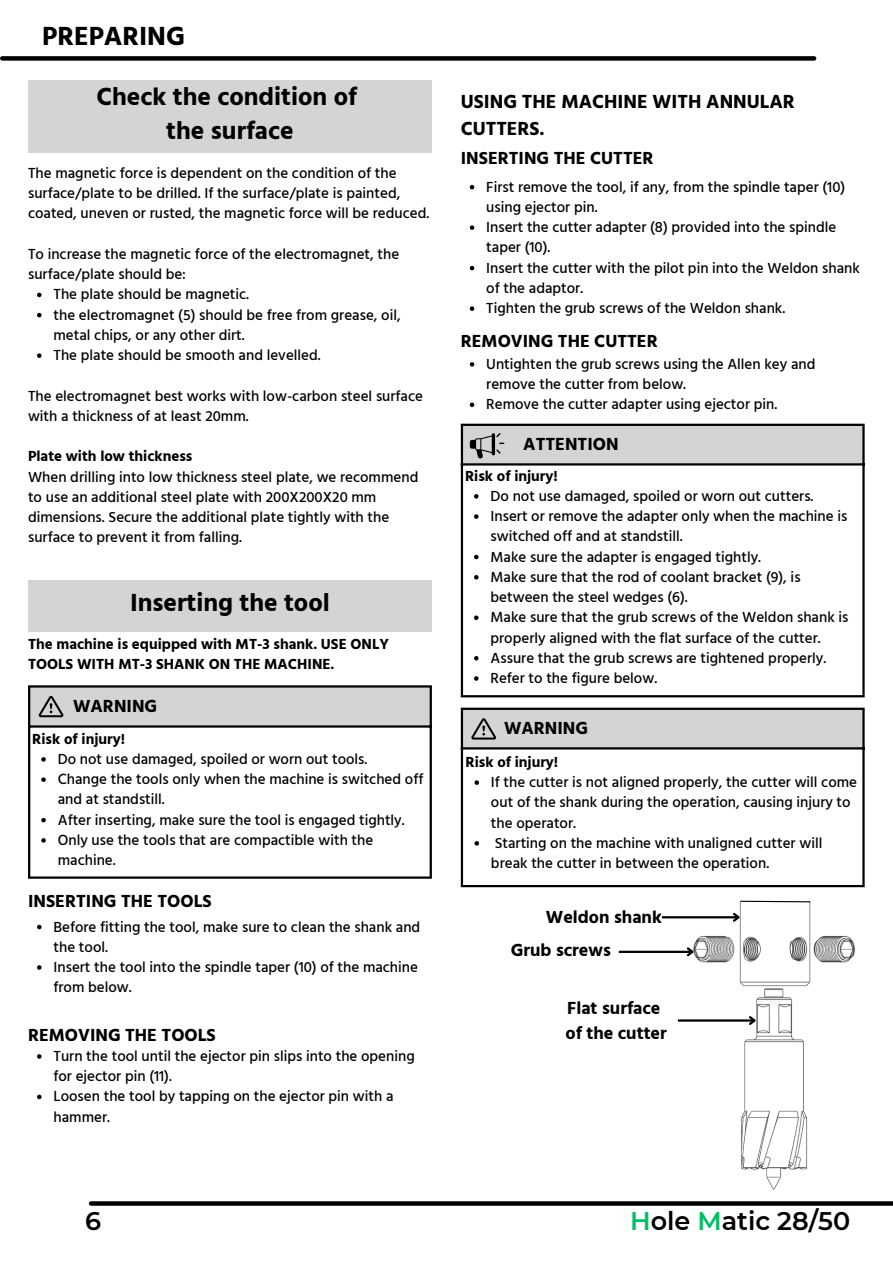
<style>
.page{position:relative;width:893px;height:1264px;background:#fff}
.page>*{position:absolute;margin:0;border:0;box-sizing:border-box;transform-origin:0 0}
.t1{font:700 27px "Hind";color:#000}
.t2{font:700 25.5px "Hind";color:#000}
.t3{font:600 25.5px "Montserrat";color:#000}
.t4{font:700 19.5px/27px "Hind";color:#000}
.t5{font:700 18px "Hind";color:#000}
.t6{font:500 15px/20.2px "Hind";color:#000}
.t7{font:700 15px/20.2px "Hind";color:#000}
.s1{color:#00bf63}
</style>
<div class="page">
<div style="left:2px;top:56px;width:812px;height:5px;background:#000"></div>
<svg style="left:91px;top:1201px;width:801px;height:4px;background:#111"></svg>
<div style="left:28px;top:81px;width:404px;height:72px;background:#d4d4d4"></div>
<svg style="left:37px;top:293px;width:5px;height:4px"></svg>
<svg style="left:37px;top:313px;width:5px;height:4px"></svg>
<svg style="left:37px;top:353px;width:5px;height:5px"></svg>
<div style="left:28px;top:580px;width:404px;height:51px;background:#d4d4d4"></div>
<div style="left:29px;top:686px;width:402px;height:40px;background:#d4d4d4"></div>
<hr style="left:28px;top:687px;width:2px;height:189px;background:#000">
<hr style="left:429px;top:687px;width:3px;height:189px;background:#000">
<hr style="left:28px;top:685px;width:404px;height:2px;background:#000">
<hr style="left:28px;top:725px;width:404px;height:2px;background:#000">
<hr style="left:28px;top:876px;width:404px;height:2px;background:#000">
<svg style="left:41px;top:757px;width:5px;height:4px"></svg>
<svg style="left:41px;top:777px;width:5px;height:5px"></svg>
<svg style="left:41px;top:818px;width:5px;height:4px"></svg>
<svg style="left:41px;top:838px;width:5px;height:4px"></svg>
<svg style="left:37px;top:924px;width:5px;height:5px"></svg>
<svg style="left:37px;top:965px;width:5px;height:4px"></svg>
<svg style="left:37px;top:1054px;width:5px;height:4px"></svg>
<svg style="left:37px;top:1094px;width:5px;height:5px"></svg>
<svg style="left:39px;top:696px;width:24px;height:21px"></svg>
<svg style="left:470px;top:185px;width:4px;height:4px"></svg>
<svg style="left:470px;top:225px;width:4px;height:5px"></svg>
<svg style="left:470px;top:266px;width:4px;height:4px"></svg>
<svg style="left:470px;top:306px;width:4px;height:5px"></svg>
<svg style="left:470px;top:362px;width:4px;height:4px"></svg>
<svg style="left:470px;top:402px;width:4px;height:5px"></svg>
<div style="left:461px;top:424px;width:402px;height:40px;background:#d4d4d4"></div>
<hr style="left:461px;top:426px;width:2px;height:269px;background:#000">
<hr style="left:862px;top:426px;width:2px;height:269px;background:#000">
<hr style="left:461px;top:423px;width:403px;height:3px;background:#000">
<hr style="left:461px;top:463px;width:403px;height:2px;background:#000">
<hr style="left:461px;top:695px;width:403px;height:2px;background:#000">
<svg style="left:474px;top:494px;width:4px;height:4px"></svg>
<svg style="left:474px;top:514px;width:4px;height:5px"></svg>
<svg style="left:474px;top:555px;width:4px;height:4px"></svg>
<svg style="left:474px;top:575px;width:4px;height:4px"></svg>
<svg style="left:474px;top:615px;width:4px;height:5px"></svg>
<svg style="left:474px;top:656px;width:4px;height:4px"></svg>
<svg style="left:474px;top:676px;width:4px;height:4px"></svg>
<div style="left:461px;top:708px;width:402px;height:40px;background:#d4d4d4"></div>
<hr style="left:461px;top:710px;width:2px;height:175px;background:#000">
<hr style="left:862px;top:710px;width:2px;height:175px;background:#000">
<hr style="left:461px;top:707px;width:403px;height:3px;background:#000">
<hr style="left:461px;top:747px;width:403px;height:2px;background:#000">
<hr style="left:461px;top:885px;width:403px;height:2px;background:#000">
<svg style="left:471px;top:718px;width:25px;height:21px"></svg>
<svg style="left:474px;top:780px;width:5px;height:4px"></svg>
<svg style="left:474px;top:841px;width:5px;height:4px"></svg>
<svg style="left:470px;top:433px;width:34px;height:25px"></svg>
<img style="left:685px;top:903px;width:170px;height:287px">
<hr style="left:678px;top:1019px;width:76px;height:2px;background:#000">
<svg style="left:746px;top:1014px;width:12px;height:13px"></svg>
<hr style="left:618px;top:950px;width:74px;height:3px;background:#000">
<svg style="left:684px;top:945px;width:12px;height:13px"></svg>
<hr style="left:662px;top:916px;width:76px;height:2px;background:#000">
<svg style="left:730px;top:910px;width:12px;height:13px"></svg>
<svg style="left:739px;top:900px;width:72px;height:3px"></svg>
<p class="t1" style="left:42px;top:20px;width:144px">PREPARING</p>
<p class="t2" style="left:97px;top:81px;width:262px">Check the condition of</p>
<p class="t2" style="left:166px;top:116px;width:129px">the surface</p>
<p class="t6" style="left:28px;top:163px;width:402px">The magnetic force is dependent on the condition of the surface/plate to be drilled. If the surface/plate is painted, coated, uneven or rusted, the magnetic force will be reduced.</p>
<p class="t6" style="left:28px;top:244px;width:373px">To increase the magnetic force of the electromagnet, the surface/plate should be:</p>
<p class="t6" style="left:54px;top:284px;width:197px">The plate should be magnetic.</p>
<p class="t6" style="left:54px;top:304px;width:348px">the electromagnet (5) should be free from grease, oil, metal chips, or any other dirt.</p>
<p class="t6" style="left:54px;top:345px;width:268px">The plate should be smooth and levelled.</p>
<p class="t6" style="left:28px;top:385px;width:396px">The electromagnet best works with low-carbon steel surface with a thickness of at least 20mm.</p>
<p class="t7" style="left:28px;top:446px;width:166px">Plate with low thickness</p>
<p class="t6" style="left:28px;top:466px;width:392px">When drilling into low thickness steel plate, we recommend to use an additional steel plate with 200X200X20 mm dimensions. Secure the additional plate tightly with the surface to prevent it from falling.</p>
<p class="t2" style="left:130px;top:587px;width:201px">Inserting the tool</p>
<p class="t7" style="left:28px;top:633px;width:362px">The machine is equipped with MT-3 shank. USE ONLY<br>TOOLS WITH MT-3 SHANK ON THE MACHINE.</p>
<p class="t5" style="left:73px;top:695px;width:86px">WARNING</p>
<p class="t7" style="left:32px;top:728px;width:94px">Risk of injury!</p>
<p class="t6" style="left:58px;top:748px;width:311px">Do not use damaged, spoiled or worn out tools.</p>
<p class="t6" style="left:58px;top:768px;width:367px">Change the tools only when the machine is switched off and at standstill.</p>
<p class="t6" style="left:58px;top:809px;width:348px">After inserting, make sure the tool is engaged tightly.</p>
<p class="t6" style="left:58px;top:829px;width:317px">Only use the tools that are compactible with the machine.</p>
<p class="t5" style="left:28px;top:890px;width:185px">INSERTING THE TOOLS</p>
<p class="t6" style="left:54px;top:916px;width:368px">Before fitting the tool, make sure to clean the shank and the tool.</p>
<p class="t6" style="left:54px;top:956px;width:366px">Insert the tool into the spindle taper (10) of the machine from below.</p>
<p class="t5" style="left:28px;top:1023px;width:189px">REMOVING THE TOOLS</p>
<p class="t6" style="left:54px;top:1045px;width:363px">Turn the tool until the ejector pin slips into the opening for ejector pin (11).</p>
<p class="t6" style="left:54px;top:1086px;width:341px">Loosen the tool by tapping on the ejector pin with a hammer.</p>
<p class="t4" style="left:461px;top:88px;width:335px">USING THE MACHINE WITH ANNULAR<br>CUTTERS.</p>
<p class="t5" style="left:461px;top:147px;width:194px">INSERTING THE CUTTER</p>
<p class="t6" style="left:486px;top:176px;width:360px">First remove the tool, if any, from the spindle taper (10) using ejector pin.</p>
<p class="t6" style="left:486px;top:217px;width:351px">Insert the cutter adapter (8) provided into the spindle taper (10).</p>
<p class="t6" style="left:486px;top:257px;width:375px">Insert the cutter with the pilot pin into the Weldon shank of the adaptor.</p>
<p class="t6" style="left:486px;top:298px;width:300px">Tighten the grub screws of the Weldon shank.</p>
<p class="t5" style="left:461px;top:330px;width:198px">REMOVING THE CUTTER</p>
<p class="t6" style="left:486px;top:353px;width:330px">Untighten the grub screws using the Allen key and remove the cutter from below.</p>
<p class="t6" style="left:486px;top:394px;width:292px">Remove the cutter adapter using ejector pin.</p>
<p class="t5" style="left:523px;top:433px;width:97px">ATTENTION</p>
<p class="t7" style="left:465px;top:465px;width:94px">Risk of injury!</p>
<p class="t6" style="left:490px;top:485px;width:324px">Do not use damaged, spoiled or worn out cutters.</p>
<p class="t6" style="left:490px;top:506px;width:358px">Insert or remove the adapter only when the machine is switched off and at standstill.</p>
<p class="t6" style="left:490px;top:546px;width:272px">Make sure the adapter is engaged tightly.</p>
<p class="t6" style="left:490px;top:566px;width:311px">Make sure that the rod of coolant bracket (9), is between the steel wedges (6).</p>
<p class="t6" style="left:490px;top:607px;width:359px">Make sure that the grub screws of the Weldon shank is properly aligned with the flat surface of the cutter.</p>
<p class="t6" style="left:490px;top:647px;width:337px">Assure that the grub screws are tightened properly.</p>
<p class="t6" style="left:490px;top:667px;width:168px">Refer to the figure below.</p>
<p class="t5" style="left:504px;top:717px;width:86px">WARNING</p>
<p class="t7" style="left:465px;top:751px;width:94px">Risk of injury!</p>
<p class="t6" style="left:491px;top:771px;width:367px">If the cutter is not aligned properly, the cutter will come out of the shank during the operation, causing injury to the operator.</p>
<p class="t6" style="left:491px;top:832px;width:333px">Starting on the machine with unaligned cutter will break the cutter in between the operation.</p>
<p class="t5" style="left:546px;top:906px;width:117px">Weldon shank</p>
<p class="t5" style="left:510px;top:939px;width:102px">Grub screws</p>
<p class="t5" style="left:567px;top:997px;width:95px">Flat surface</p>
<p class="t5" style="left:565px;top:1021px;width:103px">of the cutter</p>
<p class="t3" style="left:85px;top:1205px;width:17px">6</p>
<p class="t3" style="left:630px;top:1205px;width:221px"><span class="s1">H</span>ole <span class="s1">M</span>atic 28/50</p>
</div>
